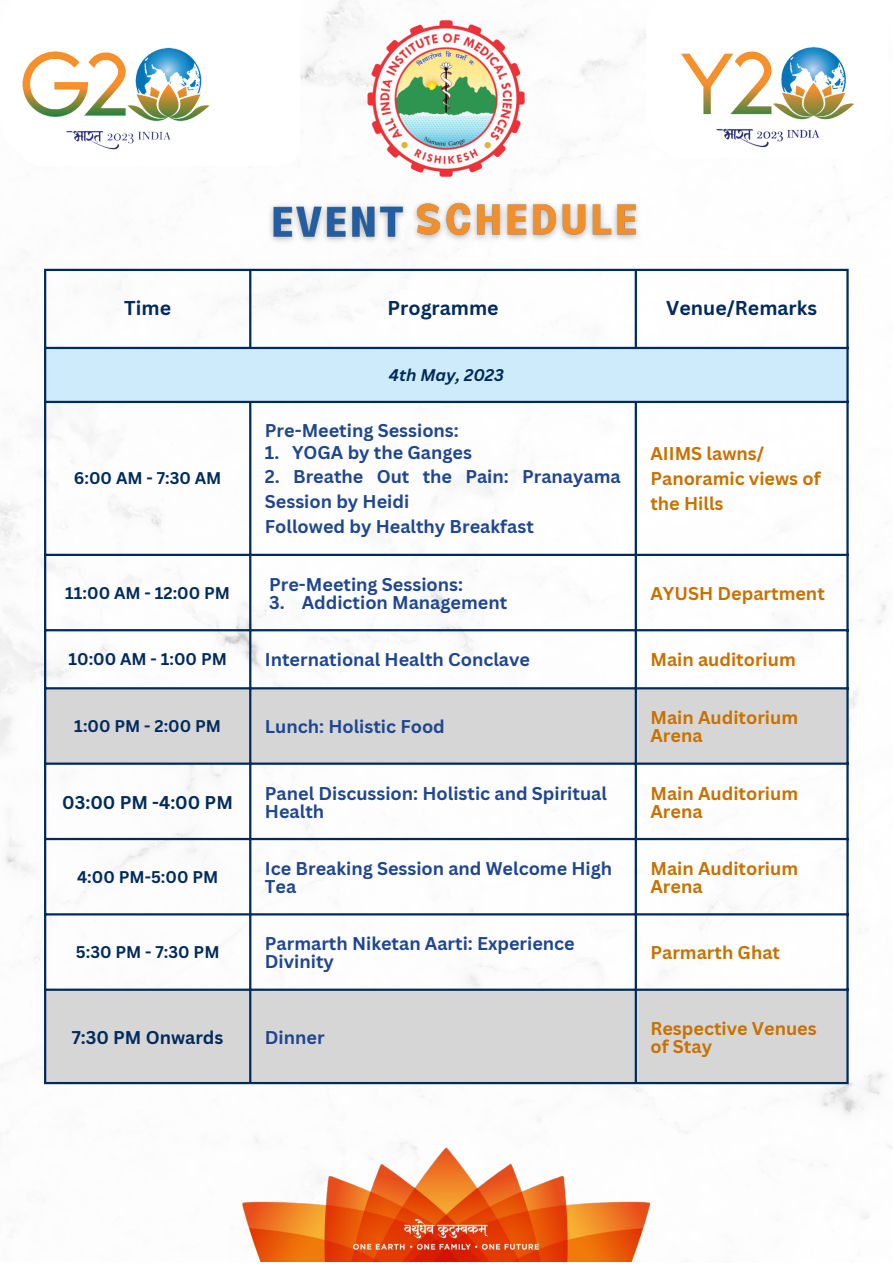
<style>
.page{position:relative;width:893px;height:1264px;background:#fff}
.page>*{position:absolute;margin:0;border:0;box-sizing:border-box;transform-origin:0 0}
.t1{font:700 19.5px "Canva Sans";color:#002b5b}
.t2{font:700 18px/18px "Canva Sans";color:#1f4690}
.t3{font:700 18px/18px "Canva Sans";color:#c97100}
.t4{font:700 18px "Canva Sans";color:#002b5b}
.t5{font:700 16.5px "Canva Sans";color:#002b5b}
.t6{font:italic 700 16.5px "Canva Sans";color:#002b5b}
</style>
<div class="page">
<img style="left:0;top:0;width:892px;height:1262px">
<div style="left:45px;top:348px;width:802px;height:54px;background:#ceebfb"></div>
<svg style="left:46px;top:689px;width:800px;height:392px"></svg>
<hr style="left:44px;top:271px;width:2px;height:810px;background:#002b5b">
<hr style="left:249px;top:271px;width:2px;height:76px;background:#002b5b">
<hr style="left:249px;top:403px;width:2px;height:678px;background:#002b5b">
<hr style="left:634px;top:271px;width:3px;height:76px;background:#002b5b">
<hr style="left:634px;top:403px;width:3px;height:678px;background:#002b5b">
<hr style="left:846px;top:271px;width:2px;height:810px;background:#002b5b">
<hr style="left:44px;top:269px;width:804px;height:2px;background:#002b5b">
<hr style="left:44px;top:347px;width:804px;height:2px;background:#002b5b">
<hr style="left:44px;top:401px;width:804px;height:2px;background:#002b5b">
<hr style="left:44px;top:553px;width:804px;height:3px;background:#002b5b">
<hr style="left:44px;top:629px;width:804px;height:2px;background:#002b5b">
<hr style="left:44px;top:687px;width:804px;height:2px;background:#002b5b">
<hr style="left:44px;top:762px;width:804px;height:2px;background:#002b5b">
<hr style="left:44px;top:837px;width:804px;height:3px;background:#002b5b">
<hr style="left:44px;top:913px;width:804px;height:2px;background:#002b5b">
<hr style="left:44px;top:988px;width:804px;height:2px;background:#002b5b">
<hr style="left:44px;top:1081px;width:804px;height:3px;background:#002b5b">
<img style="left:260px;top:197px;width:145px;height:63px">
<img style="left:405px;top:194px;width:245px;height:66px">
<img style="left:215px;top:1135px;width:462px;height:126px">
<img style="left:366px;top:13px;width:160px;height:173px">
<div style="left:19px;top:0;width:281px;height:166px;background:#fff"></div>
<svg style="left:646px;top:0;width:242px;height:158px"></svg>
<img style="left:665px;top:35px;width:208px;height:122px">
<svg style="left:0;top:0;width:19px;height:158px"></svg>
<img style="left:8px;top:41px;width:202px;height:118px">
<p class="t1" style="left:124px;top:294px;width:48px">Time</p>
<p class="t1" style="left:387px;top:294px;width:113px">Programme</p>
<p class="t1" style="left:666px;top:294px;width:152px">Venue/Remarks</p>
<p class="t5" style="left:74px;top:466px;width:149px">6:00 AM - 7:30 AM</p>
<p class="t6" style="left:389px;top:363px;width:116px">4th May, 2023</p>
<p class="t2" style="left:265px;top:421px;width:195px">Pre-Meeting Sessions:</p>
<p class="t2" style="left:265px;top:443px;width:209px">1. YOGA by the Ganges</p>
<p class="t2" style="left:265px;top:464px;width:357px;line-height:24.8px">2. Breathe Out the Pain: Pranayama<br>Session by Heidi<br>Followed by Healthy Breakfast</p>
<p class="t3" style="left:650px;top:441px;width:172px;line-height:24.8px">AIIMS lawns/<br>Panoramic views of the Hills</p>
<p class="t5" style="left:65px;top:581px;width:166px">11:00 AM - 12:00 PM</p>
<p class="t2" style="left:269px;top:575px;width:195px">Pre-Meeting Sessions:</p>
<p class="t2" style="left:269px;top:593px;width:239px">3. Addiction Management</p>
<p class="t3" style="left:650px;top:584px;width:176px">AYUSH Department</p>
<p class="t5" style="left:68px;top:647px;width:160px">10:00 AM - 1:00 PM</p>
<p class="t2" style="left:265px;top:650px;width:266px">International Health Conclave</p>
<p class="t3" style="left:650px;top:650px;width:147px">Main auditorium</p>
<p class="t5" style="left:74px;top:714px;width:148px">1:00 PM - 2:00 PM</p>
<p class="t2" style="left:265px;top:717px;width:181px">Lunch: Holistic Food</p>
<p class="t3" style="left:650px;top:708px;width:149px">Main Auditorium<br>Arena</p>
<p class="t4" style="left:62px;top:789px;width:172px">03:00 PM -4:00 PM</p>
<p class="t2" style="left:265px;top:783px;width:343px">Panel Discussion: Holistic and Spiritual<br>Health</p>
<p class="t3" style="left:650px;top:783px;width:149px">Main Auditorium<br>Arena</p>
<p class="t5" style="left:77px;top:865px;width:143px">4:00 PM-5:00 PM</p>
<p class="t2" style="left:265px;top:859px;width:349px">Ice Breaking Session and Welcome High<br>Tea</p>
<p class="t3" style="left:650px;top:859px;width:149px">Main Auditorium<br>Arena</p>
<p class="t5" style="left:76px;top:940px;width:145px">5:30 PM - 7:30 PM</p>
<p class="t2" style="left:265px;top:934px;width:311px">Parmarth Niketan Aarti: Experience<br>Divinity</p>
<p class="t3" style="left:650px;top:943px;width:131px">Parmarth Ghat</p>
<p class="t4" style="left:72px;top:1024px;width:153px">7:30 PM Onwards</p>
<p class="t2" style="left:265px;top:1027px;width:61px">Dinner</p>
<p class="t3" style="left:650px;top:1018px;width:168px">Respective Venues of Stay</p>
</div>
